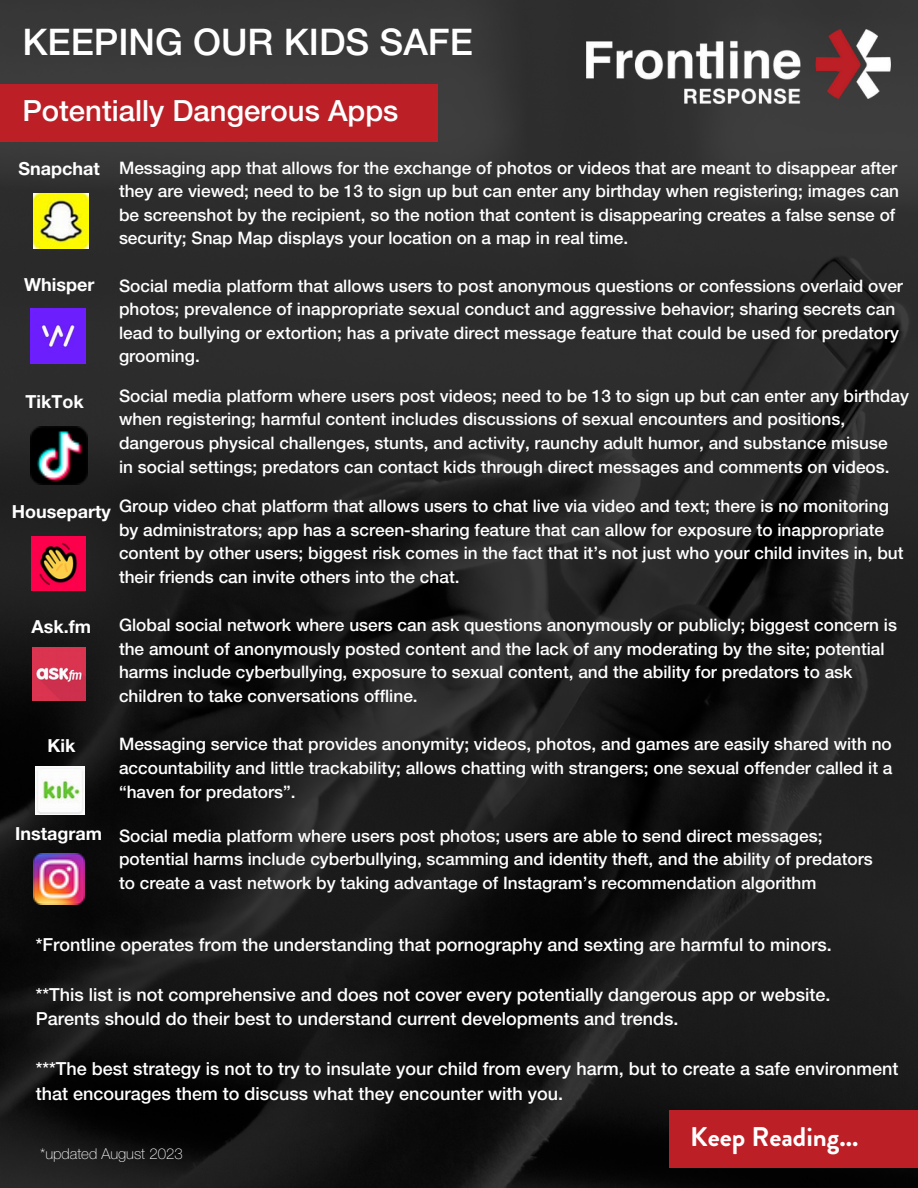
<style>
.page{position:relative;width:918px;height:1188px;background:#fff}
.page>*{position:absolute;margin:0;border:0;box-sizing:border-box;transform-origin:0 0}
.t1{font:36.75px "Helvetica Neue LT 65 Md";color:#fff}
.t2{font:29.25px "Helvetica Neue LT 65 Md";color:#fff}
.t3{font:700 27px "Brandon Grotesque";color:#fff}
.t4{font:18px/24.8px "Helvetica Neue LT 65 Md";color:#fff}
.t5{font:18px "Helvetica Neue LT 75 Bd";color:#fff}
.t6{font:17.25px/23.7px "Helvetica Neue LT 65 Md";color:#fff}
.t7{font:15px "Helvetica Neue LT 35 Th";color:#fff}
</style>
<div class="page">
<img style="left:0;top:0;width:918px;height:1188px">
<div style="left:0;top:84px;width:438px;height:57px;background:#bc1f25"></div>
<img style="left:587px;top:29px;width:303px;height:74px">
<div style="left:670px;top:1110px;width:248px;height:57px;background:#bc1f25"></div>
<img style="left:30px;top:309px;width:55px;height:55px">
<img style="left:30px;top:427px;width:57px;height:57px">
<img style="left:34px;top:854px;width:50px;height:50px">
<img style="left:36px;top:767px;width:48px;height:48px">
<img style="left:32px;top:536px;width:54px;height:54px">
<img style="left:33px;top:193px;width:55px;height:56px">
<img style="left:33px;top:648px;width:53px;height:53px">
<p class="t1" style="left:22px;top:26px;width:452px">KEEPING OUR KIDS SAFE</p>
<p class="t2" style="left:22px;top:97px;width:378px">Potentially Dangerous Apps</p>
<p class="t6" style="left:119px;top:156px;width:780px">Messaging app that allows for the exchange of photos or videos that are meant to disappear after</p>
<p class="t6" style="left:119px;top:180px;width:782px">they are viewed; need to be 13 to sign up but can enter any birthday when registering; images can</p>
<p class="t6" style="left:119px;top:204px;width:778px">be screenshot by the recipient, so the notion that content is disappearing creates a false sense of security; Snap Map displays your location on a map in real time.</p>
<p class="t6" style="left:119px;top:275px;width:786px">Social media platform that allows users to post anonymous questions or confessions overlaid over photos; prevalence of inappropriate sexual conduct and aggressive behavior; sharing secrets can lead to bullying or extortion; has a private direct message feature that could be used for predatory grooming.</p>
<p class="t6" style="left:119px;top:385px;width:792px">Social media platform where users post videos; need to be 13 to sign up but can enter any birthday when registering; harmful content includes discussions of sexual encounters and positions, dangerous physical challenges, stunts, and activity, raunchy adult humor, and substance misuse</p>
<p class="t6" style="left:119px;top:456px;width:772px">in social settings; predators can contact kids through direct messages and comments on videos.</p>
<p class="t6" style="left:119px;top:495px;width:771px">Group video chat platform that allows users to chat live via video and text; there is no monitoring</p>
<p class="t6" style="left:119px;top:519px;width:786px">by administrators; app has a screen-sharing feature that can allow for exposure to inappropriate content by other users; biggest risk comes in the fact that it’s not just who your child invites in, but their friends can invite others into the chat.</p>
<p class="t6" style="left:119px;top:614px;width:779px">Global social network where users can ask questions anonymously or publicly; biggest concern is the amount of anonymously posted content and the lack of any moderating by the site; potential harms include cyberbullying, exposure to sexual content, and the ability for predators to ask children to take conversations offline.</p>
<p class="t6" style="left:119px;top:733px;width:775px;text-align:justify">Messaging service that provides anonymity; videos, photos, and games are easily shared with no accountability and little trackability; allows chatting with strangers; one sexual offender called it a “haven for predators”.</p>
<p class="t5" style="left:19px;top:160px;width:83px">Snapchat</p>
<p class="t5" style="left:24px;top:277px;width:72px">Whisper</p>
<p class="t5" style="left:26px;top:394px;width:60px">TikTok</p>
<p class="t5" style="left:12px;top:503px;width:101px">Houseparty</p>
<p class="t5" style="left:32px;top:619px;width:61px">Ask.fm</p>
<p class="t5" style="left:47px;top:737px;width:29px">Kik</p>
<p class="t5" style="left:15px;top:826px;width:88px">Instagram</p>
<p class="t6" style="left:119px;top:825px;width:705px">Social media platform where users post photos; users are able to send direct messages;</p>
<p class="t6" style="left:119px;top:848px;width:755px">potential harms include cyberbullying, scamming and identity theft, and the ability of predators</p>
<p class="t6" style="left:119px;top:872px;width:699px">to create a vast network by taking advantage of Instagram’s recommendation algorithm</p>
<p class="t4" style="left:36px;top:933px;width:797px">*Frontline operates from the understanding that pornography and sexting are harmful to minors.</p>
<p class="t4" style="left:36px;top:983px;width:796px">**This list is not comprehensive and does not cover every potentially dangerous app or website.</p>
<p class="t4" style="left:36px;top:1008px;width:644px">Parents should do their best to understand current developments and trends.</p>
<p class="t4" style="left:36px;top:1057px;width:864px">***The best strategy is not to try to insulate your child from every harm, but to create a safe environment that encourages them to discuss what they encounter with you.</p>
<p class="t7" style="left:40px;top:1147px;width:144px">*updated August 2023</p>
<p class="t3" style="left:690px;top:1118px;width:170px">Keep Reading...</p>
</div>
